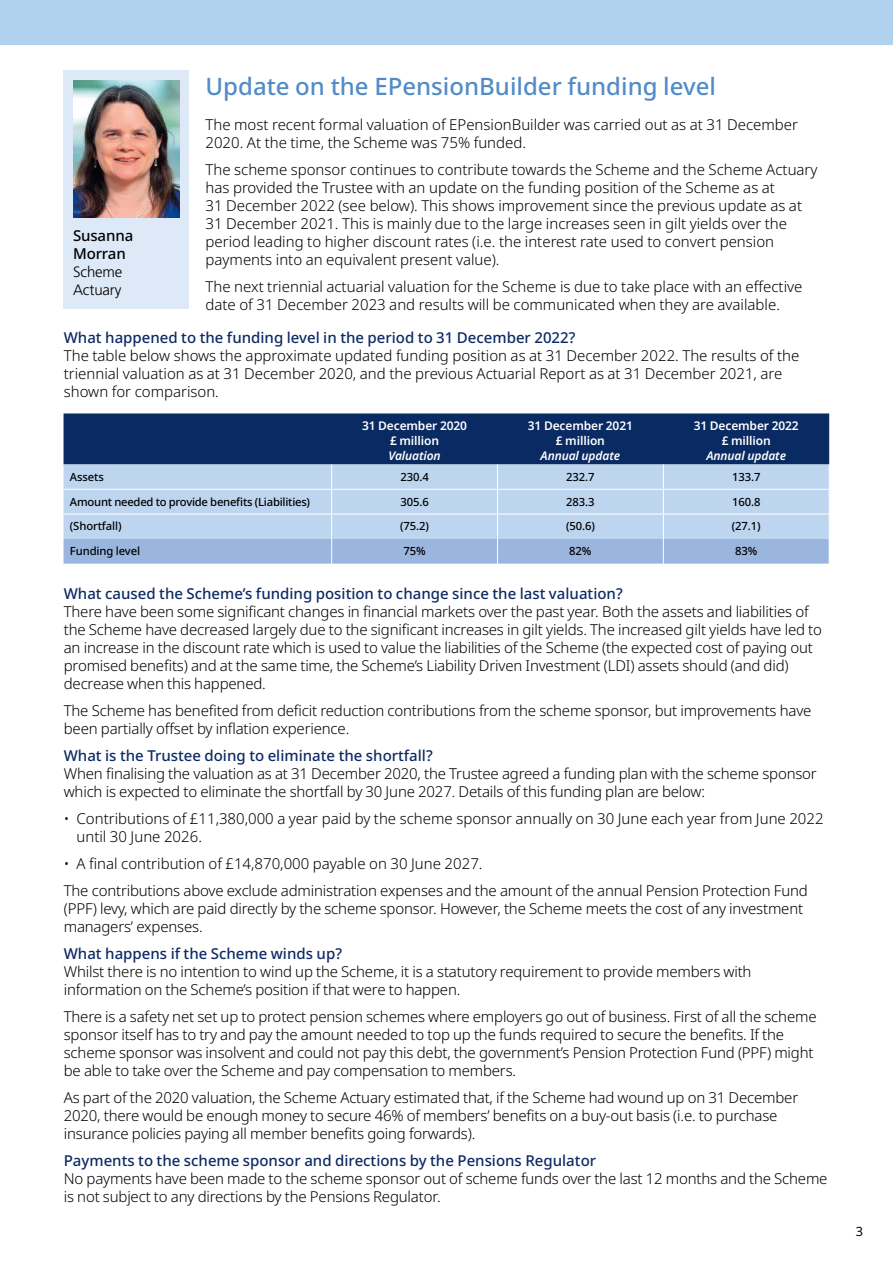
<style>
.page{position:relative;width:893px;height:1263px;background:#fff}
.page>*{position:absolute;margin:0;border:0;box-sizing:border-box;transform-origin:0 0}
.t1{font:500 24px "Noto Sans";color:#528cc8}
.t2{font:300 15px/18px "Noto Sans";letter-spacing:-.01em;color:#000}
.t3{font:500 15px "Noto Sans";color:#0c2a64}
.t4{font:500 15px/18px "Noto Sans";letter-spacing:-.01em;color:#000}
.t5{font:300 15px/18px "Frutiger LT Std";letter-spacing:-.01em;color:#000}
.t6{font:12.75px "Noto Sans";color:#000}
.t7{font:600 12px/15px "Noto Sans";letter-spacing:-.01em;color:#fff;text-align:center}
.t8{font:italic 600 12px "Noto Sans";letter-spacing:-.01em;color:#fff}
.t9{font:500 11.25px "Noto Sans";letter-spacing:-.01em;color:#000}
</style>
<div class="page">
<div style="left:64px;top:70px;width:125px;height:238px;background:#dee9f7"></div>
<svg style="left:64px;top:413px;width:766px;height:151px;background:#7c97bd"></svg>
<img style="left:73px;top:80px;width:106px;height:138px">
<div style="left:0;top:0;width:893px;height:45px;background:#b1d2ef"></div>
<h1 class="t1" style="left:206px;top:69px;width:512px">Update on the EPensionBuilder funding level</h1>
<p class="t2" style="left:206px;top:116px;width:594px">The most recent formal valuation of EPensionBuilder was carried out as at 31 December<br>2020. At the time, the Scheme was 75% funded.</p>
<p class="t2" style="left:206px;top:161px;width:614px">The scheme sponsor continues to contribute towards the Scheme and the Scheme Actuary has provided the Trustee with an update on the funding position of the Scheme as at<br>31 December 2022 (see below). This shows improvement since the previous update as at 31 December 2021. This is mainly due to the large increases seen in gilt yields over the period leading to higher discount rates (i.e. the interest rate used to convert pension payments into an equivalent present value).</p>
<p class="t2" style="left:206px;top:278px;width:598px">The next triennial actuarial valuation for the Scheme is due to take place with an effective date of 31 December 2023 and results will be communicated when they are available.</p>
<p class="t4" style="left:73px;top:227px;width:62px">Susanna<br>Morran</p>
<p class="t5" style="left:73px;top:263px;width:51px">Scheme<br>Actuary</p>
<p class="t3" style="left:64px;top:327px;width:513px">What happened to the funding level in the period to 31 December 2022?</p>
<p class="t2" style="left:64px;top:347px;width:737px">The table below shows the approximate updated funding position as at 31 December 2022. The results of the triennial valuation as at 31 December 2020, and the previous Actuarial Report as at 31 December 2021, are shown for comparison.</p>
<p class="t7" style="left:362px;top:419px;width:107px">31 December 2020 £ million</p>
<p class="t8" style="left:388px;top:448px;width:54px">Valuation</p>
<p class="t7" style="left:528px;top:419px;width:107px">31 December 2021 £ million</p>
<p class="t8" style="left:541px;top:448px;width:81px">Annual update</p>
<p class="t7" style="left:694px;top:419px;width:107px">31 December 2022 £ million</p>
<p class="t8" style="left:706px;top:448px;width:81px">Annual update</p>
<p class="t9" style="left:70px;top:469px;width:35px">Assets</p>
<p class="t9" style="left:400px;top:469px;width:30px">230.4</p>
<p class="t9" style="left:566px;top:469px;width:30px">232.7</p>
<p class="t9" style="left:732px;top:469px;width:30px">133.7</p>
<p class="t9" style="left:70px;top:494px;width:242px">Amount needed to provide benefits (Liabilities)</p>
<p class="t9" style="left:400px;top:494px;width:30px">305.6</p>
<p class="t9" style="left:566px;top:494px;width:30px">283.3</p>
<p class="t9" style="left:732px;top:494px;width:30px">160.8</p>
<p class="t9" style="left:70px;top:518px;width:53px">(Shortfall)</p>
<p class="t9" style="left:400px;top:518px;width:30px">(75.2)</p>
<p class="t9" style="left:566px;top:518px;width:30px">(50.6)</p>
<p class="t9" style="left:732px;top:518px;width:30px">(27.1)</p>
<p class="t9" style="left:70px;top:543px;width:72px">Funding level</p>
<p class="t9" style="left:403px;top:543px;width:24px">75%</p>
<p class="t9" style="left:569px;top:543px;width:24px">82%</p>
<p class="t9" style="left:735px;top:543px;width:24px">83%</p>
<p class="t3" style="left:64px;top:583px;width:560px">What caused the Scheme’s funding position to change since the last valuation?</p>
<p class="t2" style="left:64px;top:603px;width:760px">There have been some significant changes in financial markets over the past year. Both the assets and liabilities of the Scheme have decreased largely due to the significant increases in gilt yields. The increased gilt yields have led to an increase in the discount rate which is used to value the liabilities of the Scheme (the expected cost of paying out promised benefits) and at the same time, the Scheme’s Liability Driven Investment (LDI) assets should (and did) decrease when this happened.</p>
<p class="t2" style="left:64px;top:702px;width:749px">The Scheme has benefited from deficit reduction contributions from the scheme sponsor, but improvements have been partially offset by inflation experience.</p>
<p class="t3" style="left:64px;top:745px;width:370px">What is the Trustee doing to eliminate the shortfall?</p>
<p class="t2" style="left:64px;top:765px;width:755px">When finalising the valuation as at 31 December 2020, the Trustee agreed a funding plan with the scheme sponsor which is expected to eliminate the shortfall by 30 June 2027. Details of this funding plan are below:</p>
<p class="t2" style="left:77px;top:810px;width:749px;text-indent:-13px">• Contributions of £11,380,000 a year paid by the scheme sponsor annually on 30 June each year from June 2022 until 30 June 2026.</p>
<p class="t2" style="left:64px;top:850px;width:746px;line-height:27px">• A final contribution of £14,870,000 payable on 30 June 2027.<br>The contributions above exclude administration expenses and the amount of the annual Pension Protection Fund</p>
<p class="t2" style="left:64px;top:900px;width:741px">(PPF) levy, which are paid directly by the scheme sponsor. However, the Scheme meets the cost of any investment managers’ expenses.</p>
<p class="t3" style="left:64px;top:943px;width:280px">What happens if the Scheme winds up?</p>
<p class="t2" style="left:64px;top:963px;width:689px">Whilst there is no intention to wind up the Scheme, it is a statutory requirement to provide members with information on the Scheme’s position if that were to happen.</p>
<p class="t2" style="left:64px;top:1008px;width:754px">There is a safety net set up to protect pension schemes where employers go out of business. First of all the scheme sponsor itself has to try and pay the amount needed to top up the funds required to secure the benefits. If the scheme sponsor was insolvent and could not pay this debt, the government’s Pension Protection Fund (PPF) might be able to take over the Scheme and pay compensation to members.</p>
<p class="t2" style="left:64px;top:1089px;width:736px">As part of the 2020 valuation, the Scheme Actuary estimated that, if the Scheme had wound up on 31 December<br>2020, there would be enough money to secure 46% of members’ benefits on a buy-out basis (i.e. to purchase insurance policies paying all member benefits going forwards).</p>
<p class="t3" style="left:64px;top:1150px;width:534px">Payments to the scheme sponsor and directions by the Pensions Regulator</p>
<p class="t2" style="left:64px;top:1170px;width:765px">No payments have been made to the scheme sponsor out of scheme funds over the last 12 months and the Scheme is not subject to any directions by the Pensions Regulator.</p>
<p class="t6" style="left:856px;top:1222px;width:9px">3</p>
</div>
